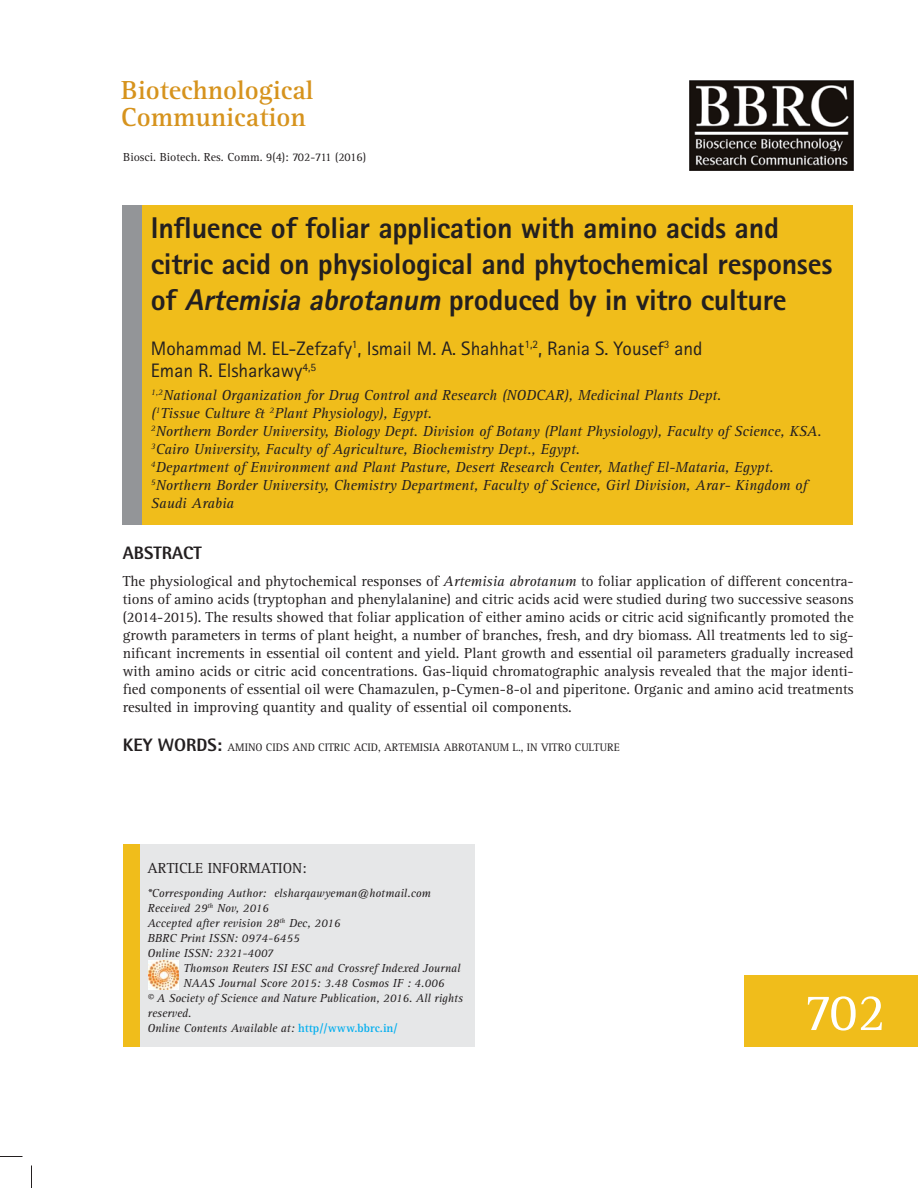
<style>
.page{position:relative;width:918px;height:1188px;background:#fff}
.page>*{position:absolute;margin:0;border:0;box-sizing:border-box;transform-origin:0 0}
.t1{font:54px "Rotis Serif Std";color:#fff}
.t2{font:800 30px/36px "Rotis Sans Serif Std";letter-spacing:-.01em;color:#231f20}
.t3{font:700 27px/27px "Rotis Serif Std";color:#d6931d}
.t4{font:19.5px/22.5px "Rotis Sans Serif Std";color:#231f20}
.t5{font:800 18px "Rotis Semi Sans Std";color:#231f20}
.t6{font:15px/18px "Rotis Serif Std";color:#231f20;text-align:justify}
.t7{font:italic 15px/18px "Rotis Serif Std";color:#231f20}
.t8{font:italic 12px/15px "Rotis Serif Std";color:#231f20}
.t9{font:12px "Rotis Serif Std";color:#231f20}
.t10{font:11.25px "Rotis Serif Std";color:#231f20}
.s1{font-style:italic}
.s2{font-family:"Rotis Semi Sans Std";font-weight:800;font-size:18px}
.s3{font-weight:700;font-style:normal;color:#00aeef}
</style>
<div class="page">
<div style="left:133px;top:205px;width:720px;height:320px;background:#f0bd1b"></div>
<div style="left:122px;top:205px;width:20px;height:320px;background:#939598"></div>
<div style="left:744px;top:975px;width:174px;height:72px;background:#f0bd1b"></div>
<img style="left:689px;top:81px;width:165px;height:90px">
<div style="left:139px;top:844px;width:336px;height:203px;background:#e6e7e8"></div>
<div style="left:123px;top:844px;width:16px;height:203px;background:#f0bd1b"></div>
<img style="left:148px;top:961px;width:31px;height:29px">
<svg style="left:0;top:1156px;width:22px;height:1px"></svg>
<svg style="left:31px;top:1166px;width:1px;height:22px"></svg>
<h3 class="t3" style="left:121px;top:79px;width:194px">Biotechnological<br>Communication</h3>
<p class="t9" style="left:123px;top:152px;width:244px">Biosci. Biotech. Res. Comm. 9(4): 702-711 (2016)</p>
<h2 class="t2" style="left:151px;top:213px;width:683px">Influence of foliar application with amino acids and citric acid on physiological and phytochemical responses of <span class="s1">Artemisia abrotanum</span> produced by in vitro culture</h2>
<h3 class="t4" style="left:151px;top:339px;width:553px">Mohammad M. EL-Zefzafy<sup>1</sup>, Ismail M. A. Shahhat<sup>1,2</sup>, Rania S. Yousef<sup>3</sup> and<br>Eman R. Elsharkawy<sup>4,5</sup></h3>
<p class="t7" style="left:151px;top:387px;width:672px"><sup>1,2</sup>National Organization for Drug Control and Research (NODCAR), Medicinal Plants Dept.<br>(<sup>1</sup>Tissue Culture &amp; <sup>2</sup>Plant Physiology), Egypt.<br><sup>2</sup>Northern Border University, Biology Dept. Division of Botany (Plant Physiology), Faculty of Science, KSA.<br><sup>3</sup>Cairo University, Faculty of Agriculture, Biochemistry Dept., Egypt.<br><sup>4</sup>Department of Environment and Plant Pasture, Desert Research Center, Mathef El-Mataria, Egypt.<br><sup>5</sup>Northern Border University, Chemistry Department, Faculty of Science, Girl Division, Arar- Kingdom of Saudi Arabia</p>
<p class="t5" style="left:123px;top:547px;width:81px">ABSTRACT</p>
<p class="t6" style="left:123px;top:574px;width:732px">The physiological and phytochemical responses of <span class="s1">Artemisia abrotanum</span> to foliar application of different concentra&shy;tions of amino acids (tryptophan and phenylalanine) and citric acids acid were studied during two successive seasons (2014-2015). The results showed that foliar application of either amino acids or citric acid significantly promoted the growth parameters in terms of plant height, a number of branches, fresh, and dry biomass. All treatments led to sig&shy;nificant increments in essential oil content and yield. Plant growth and essential oil parameters gradually increased with amino acids or citric acid concentrations. Gas-liquid chromatographic analysis revealed that the major identi&shy;fied components of essential oil were Chamazulen, p-Cymen-8-ol and piperitone. Organic and amino acid treatments resulted in improving quantity and quality of essential oil components.</p>
<p class="t10" style="left:123px;top:743px;width:498px"><span class="s2">KEY WORDS:</span> AMINO CIDS AND CITRIC ACID, ARTEMISIA ABROTANUM L., IN VITRO CULTURE</p>
<p class="t6" style="left:148px;top:860px;width:161px">ARTICLE INFORMATION:</p>
<p class="t8" style="left:148px;top:886px;width:285px">*Corresponding Author: elsharqawyeman@hotmail.com Received 29<sup>th</sup> Nov, 2016<br>Accepted after revision 28<sup>th</sup> Dec, 2016<br>BBRC Print ISSN: 0974-6455<br>Online ISSN: 2321-4007</p>
<p class="t8" style="left:183px;top:961px;width:279px">Thomson Reuters ISI ESC and Crossref Indexed Journal</p>
<p class="t8" style="left:183px;top:976px;width:263px">NAAS Journal Score 2015: 3.48 Cosmos IF : 4.006</p>
<p class="t8" style="left:148px;top:991px;width:317px">© A Society of Science and Nature Publication, 2016. All rights</p>
<p class="t8" style="left:148px;top:1006px;width:45px">reserved.</p>
<p class="t8" style="left:148px;top:1021px;width:252px">Online Contents Available at: <span class="s3">http//www.bbrc.in/</span></p>
<h1 class="t1" style="left:804px;top:989px;width:83px">702</h1>
</div>
